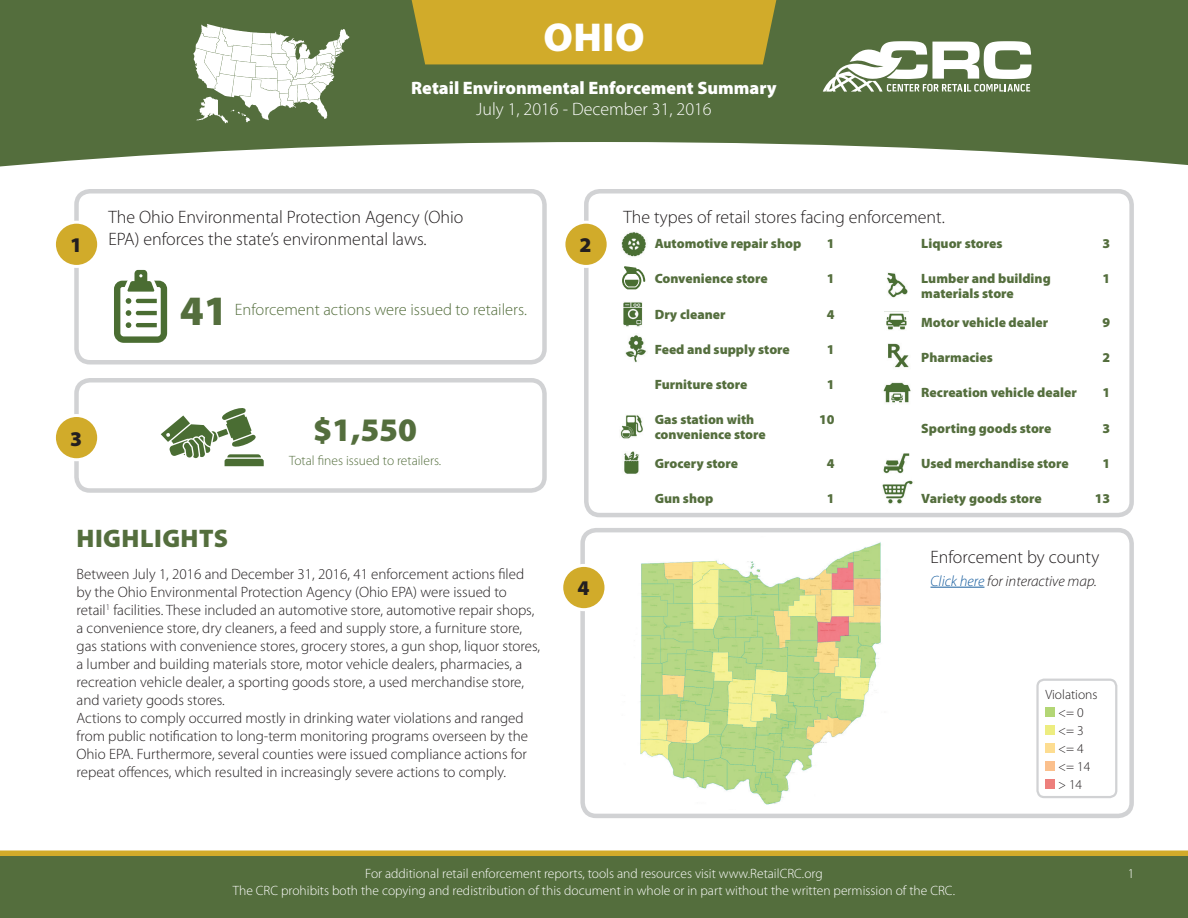
<style>
.page{position:relative;width:1188px;height:918px;background:#fff}
.page>*{position:absolute;margin:0;border:0;box-sizing:border-box;transform-origin:0 0}
.t1{font:900 42px "Myriad Pro";color:#546e3d}
.t2{font:900 40.5px "Myriad Pro";color:#fff}
.t3{font:900 33px "Myriad Pro";color:#546e3d}
.t4{font:900 25.5px "Myriad Pro";letter-spacing:.02em;color:#546e3d}
.t5{font:900 21px "Myriad Pro";color:#231f20}
.t6{font:300 18px/22.5px "Myriad Pro";color:#231f20}
.t7{font:900 18px "Myriad Pro";color:#fff}
.t8{font:300 18px "Myriad Pro";color:#fff}
.t9{font:300 16.5px "Myriad Pro";color:#546e3d}
.t10{font:300 15px/18px "Myriad Pro";color:#231f20}
.t11{font:italic 300 15px "Myriad Pro";color:#231f20}
.t12{font:900 13.5px/28.5px "Myriad Pro";color:#546e3d}
.t13{font:300 13.5px/16.5px "Myriad Pro";color:#fff;text-align:center}
.t14{font:300 13.5px "Myriad Pro";color:#546e3d}
.t15{font:300 13.5px/18px "Myriad Pro";color:#231f20;text-align:center}
.s1{color:#175d9e}
</style>
<div class="page">
<div style="left:0;top:850px;width:1188px;height:6px;background:#d1ab2a"></div>
<div style="left:0;top:856px;width:1188px;height:62px;background:#546e3d"></div>
<svg style="left:0;top:155px;width:1188px;height:12px"></svg>
<div style="left:0;top:0;width:1188px;height:155px;background:#546e3d"></div>
<svg style="left:823px;top:41px;width:209px;height:51px"></svg>
<svg style="left:393px;top:0;width:402px;height:69px;background:#b99f2d"></svg>
<svg style="left:193px;top:24px;width:156px;height:99px"></svg>
<div style="left:580px;top:528px;width:554px;height:290px;border:4px solid #d1d2d4;border-radius:14px"></div>
<div style="left:74px;top:378px;width:473px;height:115px;border:4px solid #d1d2d4;border-radius:14px"></div>
<div style="left:584px;top:189px;width:550px;height:328px;border:4px solid #d1d2d4;border-radius:14px"></div>
<div style="left:74px;top:189px;width:473px;height:175px;border:4px solid #d1d2d4;border-radius:14px"></div>
<svg style="left:114px;top:270px;width:53px;height:73px"></svg>
<svg style="left:161px;top:408px;width:103px;height:58px"></svg>
<div style="left:564px;top:222px;width:44px;height:44px;background:#d1ab2a;border-radius:50%"></div>
<div style="left:562px;top:221px;width:48px;height:47px;border:3px solid #fff;border-radius:50%"></div>
<div style="left:54px;top:222px;width:45px;height:44px;background:#d1ab2a;border-radius:50%"></div>
<div style="left:53px;top:221px;width:47px;height:47px;border:3px solid #fff;border-radius:50%"></div>
<div style="left:54px;top:416px;width:45px;height:44px;background:#d1ab2a;border-radius:50%"></div>
<div style="left:53px;top:414px;width:47px;height:47px;border:3px solid #fff;border-radius:50%"></div>
<div style="left:562px;top:565px;width:44px;height:45px;background:#d1ab2a;border-radius:50%"></div>
<div style="left:560px;top:564px;width:48px;height:47px;border:3px solid #fff;border-radius:50%"></div>
<img style="left:640px;top:542px;width:241px;height:263px">
<img style="left:623px;top:302px;width:20px;height:25px">
<img style="left:624px;top:451px;width:15px;height:23px">
<svg style="left:622px;top:266px;width:24px;height:24px"></svg>
<img style="left:625px;top:335px;width:21px;height:28px">
<img style="left:621px;top:232px;width:25px;height:25px">
<img style="left:887px;top:272px;width:21px;height:26px">
<img style="left:883px;top:453px;width:26px;height:21px">
<img style="left:620px;top:415px;width:23px;height:24px">
<img style="left:888px;top:343px;width:21px;height:25px">
<img style="left:883px;top:382px;width:28px;height:21px">
<img style="left:882px;top:480px;width:31px;height:24px">
<img style="left:886px;top:313px;width:21px;height:17px">
<hr style="left:931px;top:587px;width:53px;height:1px;background:#175d9e">
<div style="left:1045px;top:707px;width:10px;height:10px;background:#b3d675"></div>
<div style="left:1045px;top:725px;width:10px;height:10px;background:#eded80"></div>
<div style="left:1045px;top:743px;width:10px;height:10px;background:#fddd91"></div>
<div style="left:1045px;top:761px;width:10px;height:10px;background:#fbc08d"></div>
<div style="left:1045px;top:779px;width:10px;height:10px;background:#ed7f7c"></div>
<div style="left:1036px;top:679px;width:81px;height:119px;border:2px solid #d1d2d4;border-radius:7px"></div>
<h2 class="t2" style="left:543px;top:15px;width:103px">OHIO</h2>
<p class="t7" style="left:411px;top:78px;width:367px">Retail Environmental Enforcement Summary</p>
<p class="t8" style="left:476px;top:100px;width:237px">July 1, 2016 - December 31, 2016</p>
<p class="t6" style="left:109px;top:206px;width:357px">The Ohio Environmental Protection Agency (Ohio<br>EPA) enforces the state’s environmental laws.</p>
<p class="t6" style="left:623px;top:206px;width:323px">The types of retail stores facing enforcement.</p>
<h3 class="t5" style="left:70px;top:233px;width:14px">1</h3>
<h3 class="t5" style="left:580px;top:233px;width:14px">2</h3>
<p class="t12" style="left:921px;top:229px;width:83px">Liquor stores</p>
<p class="t12" style="left:1103px;top:229px;width:9px">3</p>
<p class="t12" style="left:921px;top:265px;width:131px">Lumber and building</p>
<p class="t12" style="left:1103px;top:265px;width:9px">1</p>
<p class="t12" style="left:921px;top:280px;width:128px">materials store<br>Motor vehicle dealer</p>
<p class="t12" style="left:655px;top:229px;width:148px">Automotive repair shop</p>
<p class="t12" style="left:827px;top:229px;width:9px">1</p>
<p class="t12" style="left:655px;top:265px;width:115px">Convenience store</p>
<p class="t12" style="left:827px;top:265px;width:9px">1</p>
<p class="t12" style="left:655px;top:300px;width:72px">Dry cleaner</p>
<p class="t12" style="left:827px;top:300px;width:9px">4</p>
<p class="t12" style="left:655px;top:335px;width:137px">Feed and supply store</p>
<p class="t12" style="left:827px;top:335px;width:9px">1</p>
<p class="t12" style="left:655px;top:370px;width:94px">Furniture store</p>
<p class="t12" style="left:827px;top:370px;width:9px">1</p>
<p class="t12" style="left:655px;top:406px;width:101px">Gas station with</p>
<p class="t12" style="left:819px;top:406px;width:17px">10</p>
<p class="t12" style="left:655px;top:421px;width:113px">convenience store<br>Grocery store</p>
<h1 class="t1" style="left:180px;top:287px;width:50px">41</h1>
<p class="t9" style="left:235px;top:300px;width:294px">Enforcement actions were issued to retailers.</p>
<p class="t12" style="left:1103px;top:308px;width:9px">9</p>
<p class="t12" style="left:921px;top:343px;width:73px">Pharmacies</p>
<p class="t12" style="left:1103px;top:343px;width:9px">2</p>
<p class="t12" style="left:921px;top:379px;width:157px">Recreation vehicle dealer</p>
<p class="t12" style="left:1103px;top:379px;width:9px">1</p>
<p class="t12" style="left:921px;top:414px;width:132px">Sporting goods store</p>
<p class="t12" style="left:1103px;top:414px;width:9px">3</p>
<p class="t12" style="left:921px;top:449px;width:149px">Used merchandise store</p>
<p class="t12" style="left:1103px;top:449px;width:9px">1</p>
<p class="t12" style="left:921px;top:484px;width:122px">Variety goods store</p>
<p class="t12" style="left:1095px;top:484px;width:17px">13</p>
<h3 class="t3" style="left:313px;top:411px;width:105px">$1,550</h3>
<h3 class="t5" style="left:70px;top:426px;width:14px">3</h3>
<p class="t14" style="left:289px;top:453px;width:154px">Total fines issued to retailers.</p>
<p class="t12" style="left:827px;top:449px;width:9px">4</p>
<p class="t12" style="left:655px;top:484px;width:60px">Gun shop</p>
<p class="t12" style="left:827px;top:484px;width:9px">1</p>
<h3 class="t4" style="left:77px;top:524px;width:153px">HIGHLIGHTS</h3>
<p class="t10" style="left:77px;top:565px;width:465px">Between July 1, 2016 and December 31, 2016, 41 enforcement actions filed by the Ohio Environmental Protection Agency (Ohio EPA) were issued to retail<sup>1</sup> facilities. These included an automotive store, automotive repair shops, a convenience store, dry cleaners, a feed and supply store, a furniture store, gas stations with convenience stores, grocery stores, a gun shop, liquor stores, a lumber and building materials store, motor vehicle dealers, pharmacies, a recreation vehicle dealer, a sporting goods store, a used merchandise store, and variety goods stores.<br>Actions to comply occurred mostly in drinking water violations and ranged from public notification to long-term monitoring programs overseen by the Ohio EPA. Furthermore, several counties were issued compliance actions for repeat offences, which resulted in increasingly severe actions to comply.</p>
<h3 class="t5" style="left:577px;top:576px;width:14px">4</h3>
<p class="t6" style="left:931px;top:546px;width:170px">Enforcement by county</p>
<p class="t11" style="left:931px;top:573px;width:168px"><span class="s1">Click here</span> for interactive map.</p>
<p class="t15" style="left:1045px;top:686px;width:54px">Violations &lt;= 0<br>&lt;= 3<br>&lt;= 4<br>&lt;= 14<br>&gt; 14</p>
<p class="t13" style="left:233px;top:866px;width:724px">For additional retail enforcement reports, tools and resources visit www.RetailCRC.org<br>The CRC prohibits both the copying and redistribution of this document in whole or in part without the written permission of the CRC.</p>
<p class="t13" style="left:1128px;top:866px;width:8px">1</p>
</div>
